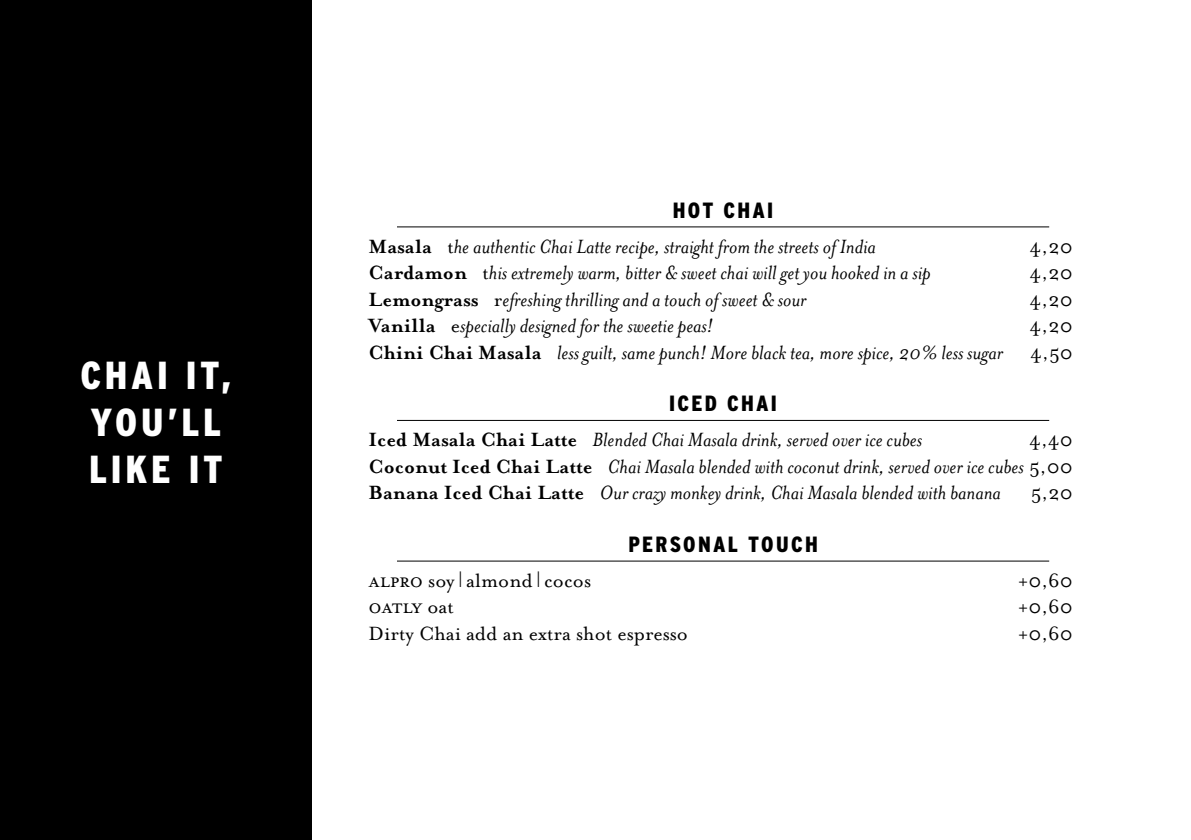
<style>
.page{position:relative;width:1191px;height:840px;background:#fff}
.page>*{position:absolute;margin:0;border:0;box-sizing:border-box;transform-origin:0 0}
.t1{font:900 condensed 39px/46.8px "Interstate";color:#fff}
.t2{font:italic 22px/26.4px "Mrs Eaves";color:#000}
.t3{font:22px "Mrs Eaves Roman";color:#000}
.t4{font:900 condensed 22px "Interstate";letter-spacing:.105em;color:#000}
.t5{font:22px "Mrs Eaves Small Caps";letter-spacing:-.025em;color:#000}
.s1{font-weight:700;font-style:normal}
.s2{font-family:"Mrs Eaves Roman";font-style:normal}
.s3{font-family:"Mrs Eaves Small Caps"}
.s4{font-family:"Mrs Eaves Roman"}
</style>
<div class="page">
<div style="left:0;top:0;width:312px;height:839px;background:#000"></div>
<hr style="left:397px;top:226px;width:652px;height:1px;background:#000">
<hr style="left:397px;top:419px;width:652px;height:1px;background:#000">
<hr style="left:397px;top:560px;width:652px;height:1px;background:#000">
<h1 class="t1" style="left:80px;top:351px;width:46px">CHAI</h1>
<h1 class="t1" style="left:89px;top:351px;width:144px;text-indent:97px">IT ,<br>YOU’LL<br>LIKE</h1>
<h1 class="t1" style="left:189px;top:445px;width:17px">IT</h1>
<p class="t4" style="left:673px;top:198px;width:64px">HOT CHAI</p>
<p class="t2" style="left:369px;top:233px;width:509px"><span class="s1">Masala</span> <span class="s2">t</span>he authentic Chai Latte recipe, straight from the streets of India</p>
<p class="t3" style="left:1029px;top:234px;width:45px">4,20</p>
<p class="t2" style="left:369px;top:259px;width:563px"><span class="s1">Cardamon</span> <span class="s2">t</span>his extremely warm, bitter &amp; sweet chai will get you hooked in a sip</p>
<p class="t3" style="left:1029px;top:260px;width:45px">4,20</p>
<p class="t2" style="left:369px;top:286px;width:439px"><span class="s1">Lemongrass</span> <span class="s2">r</span>efreshing thrilling and a touch of sweet &amp; sour</p>
<p class="t3" style="left:1029px;top:287px;width:45px">4,20</p>
<p class="t2" style="left:369px;top:312px;width:346px"><span class="s1">Vanilla</span> <span class="s2">e</span>specially designed for the sweetie peas!</p>
<p class="t3" style="left:1029px;top:313px;width:45px">4,20</p>
<p class="t2" style="left:369px;top:339px;width:706px"><span class="s1">Chini Chai Masala</span> less guilt, same punch! More black tea, more spice, 20% less sugar <span class="s2">4,50</span></p>
<p class="t4" style="left:669px;top:391px;width:72px">ICED CHAI</p>
<p class="t2" style="left:369px;top:426px;width:555px"><span class="s1">Iced Masala Chai Latte</span> Blended Chai Masala drink, served over ice cubes</p>
<p class="t3" style="left:1029px;top:427px;width:45px">4,40</p>
<p class="t2" style="left:369px;top:453px;width:705px"><span class="s1">Coconut Iced Chai Latte</span> Chai Masala blended with coconut drink, served over ice cubes <span class="s2">5,00<br></span><span class="s1">Banana Iced Chai Latte</span> Our crazy monkey drink, Chai Masala blended with banana</p>
<p class="t3" style="left:1030px;top:480px;width:44px">5,20</p>
<p class="t4" style="left:628px;top:532px;width:28px">PERS</p>
<p class="t4" style="left:683px;top:532px;width:134px">ONAL TOUCH</p>
<p class="t3" style="left:369px;top:568px;width:224px"><span class="s3">alpro</span> soy| almond|cocos</p>
<p class="t3" style="left:1018px;top:568px;width:56px">+0,60</p>
<p class="t5" style="left:369px;top:595px;width:87px">oatly <span class="s4">oat</span></p>
<p class="t3" style="left:1018px;top:594px;width:56px">+0,60</p>
<p class="t3" style="left:369px;top:621px;width:321px">Dirty Chai add an extra shot espresso</p>
<p class="t3" style="left:1018px;top:621px;width:56px">+0,60</p>
</div>
